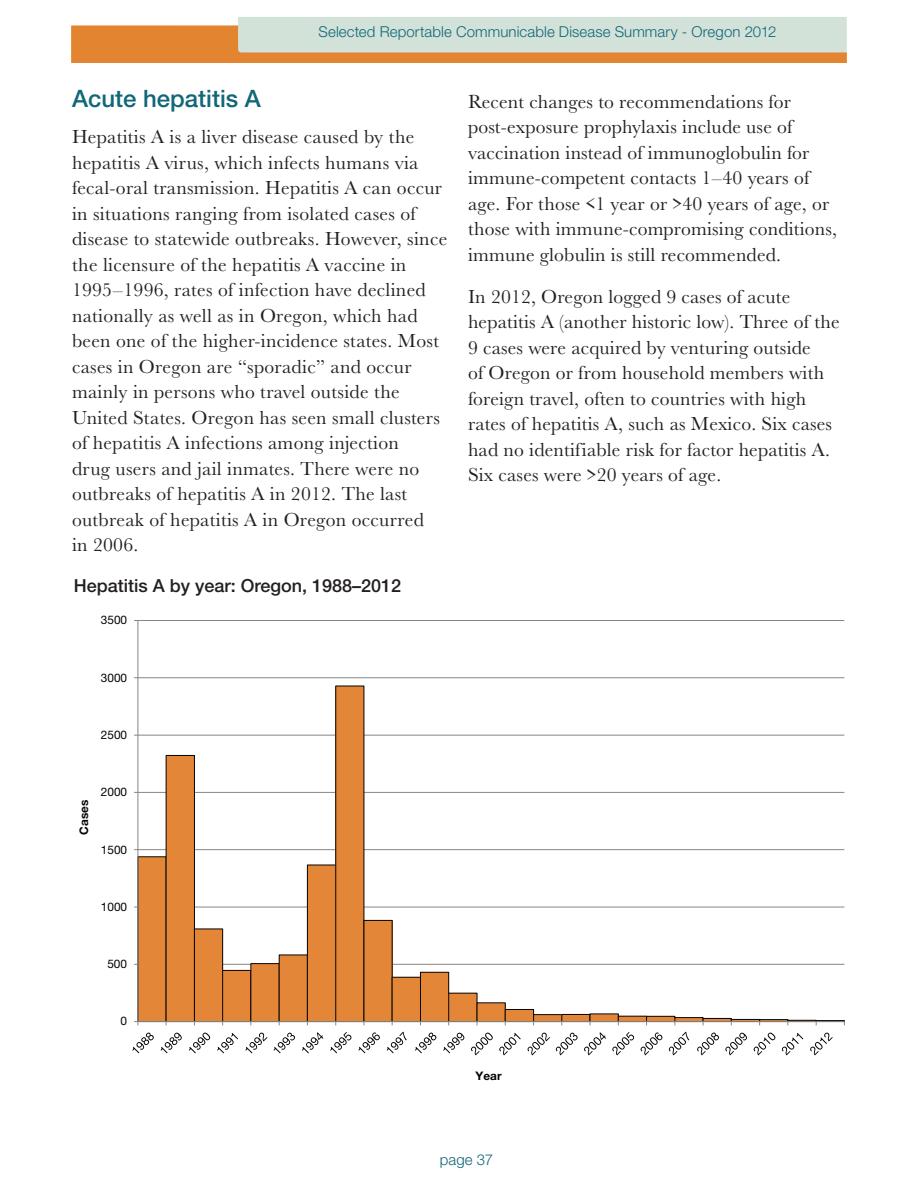
<style>
.page{position:relative;width:918px;height:1188px;background:#fff}
.page>*{position:absolute;margin:0;border:0;box-sizing:border-box;transform-origin:0 0}
.diseaseName{font:500 24px "Helvetica Neue LT Std";color:#106778}
.body{font:19.5px/25.5px "Baskerville URW";letter-spacing:.015em;color:#231f20}
.graphTitle{font:500 18px "Helvetica Neue LT Std";color:#231f20}
.t1{font:300 15px "Helvetica Neue LT Std";letter-spacing:.005em;color:#106778}
.t2{font:11.85px "Helvetica Neue LT Std";color:#050504}
.t3{font:700 11.85px "Helvetica Neue LT Std";letter-spacing:.005em;color:#050504}
</style>
<div class="page">
<div style="left:239px;top:18px;width:607px;height:37px;background:#d2e2d8"></div>
<div style="left:238px;top:17px;width:609px;height:39px;border:1px solid #d2e2d8"></div>
<svg style="left:71px;top:25px;width:776px;height:38px"></svg>
<hr style="left:138px;top:620px;width:706px;height:1px;background:#878686">
<hr style="left:138px;top:677px;width:706px;height:1px;background:#878686">
<hr style="left:138px;top:735px;width:706px;height:1px;background:#878686">
<hr style="left:138px;top:792px;width:706px;height:1px;background:#878686">
<hr style="left:138px;top:849px;width:706px;height:1px;background:#878686">
<hr style="left:138px;top:907px;width:706px;height:1px;background:#878686">
<hr style="left:138px;top:964px;width:706px;height:1px;background:#878686">
<div style="left:138px;top:857px;width:28px;height:165px;background:#e48637"></div>
<div style="left:166px;top:755px;width:28px;height:267px;background:#e48637"></div>
<div style="left:166px;top:755px;width:29px;height:267px;border:1px solid #050504"></div>
<div style="left:194px;top:929px;width:29px;height:93px;background:#e48637"></div>
<div style="left:194px;top:929px;width:29px;height:93px;border:1px solid #050504"></div>
<div style="left:223px;top:970px;width:28px;height:52px;background:#e48637"></div>
<div style="left:222px;top:970px;width:29px;height:52px;border:1px solid #050504"></div>
<div style="left:251px;top:964px;width:28px;height:58px;background:#e48637"></div>
<div style="left:250px;top:963px;width:30px;height:59px;border:1px solid #050504"></div>
<div style="left:279px;top:955px;width:28px;height:67px;background:#e48637"></div>
<div style="left:307px;top:865px;width:29px;height:157px;background:#e48637"></div>
<div style="left:307px;top:865px;width:29px;height:157px;border:1px solid #050504"></div>
<div style="left:336px;top:686px;width:28px;height:336px;background:#e48637"></div>
<div style="left:335px;top:686px;width:29px;height:336px;border:1px solid #050504"></div>
<div style="left:364px;top:920px;width:28px;height:102px;background:#e48637"></div>
<div style="left:392px;top:977px;width:28px;height:45px;background:#e48637"></div>
<div style="left:420px;top:972px;width:29px;height:50px;background:#e48637"></div>
<div style="left:420px;top:972px;width:29px;height:50px;border:1px solid #050504"></div>
<div style="left:449px;top:993px;width:28px;height:29px;background:#e48637"></div>
<div style="left:448px;top:993px;width:29px;height:29px;border:1px solid #050504"></div>
<div style="left:477px;top:1003px;width:28px;height:19px;background:#e48637"></div>
<div style="left:505px;top:1009px;width:29px;height:13px;background:#e48637"></div>
<div style="left:505px;top:1009px;width:29px;height:13px;border:1px solid #050504"></div>
<div style="left:534px;top:1015px;width:28px;height:7px;background:#e48637"></div>
<div style="left:533px;top:1014px;width:29px;height:8px;border:1px solid #050504"></div>
<div style="left:562px;top:1014px;width:28px;height:8px;background:#e48637"></div>
<div style="left:561px;top:1014px;width:29px;height:8px;border:1px solid #050504"></div>
<div style="left:590px;top:1014px;width:28px;height:8px;background:#e48637"></div>
<div style="left:618px;top:1016px;width:29px;height:6px;background:#e48637"></div>
<div style="left:647px;top:1016px;width:28px;height:6px;background:#e48637"></div>
<div style="left:646px;top:1016px;width:29px;height:6px;border:1px solid #050504"></div>
<hr style="left:675px;top:1018px;width:28px;height:4px;background:#e48637">
<div style="left:674px;top:1017px;width:30px;height:5px;border:1px solid #050504"></div>
<div style="left:703px;top:1018px;width:29px;height:4px;border:1px solid #050504"></div>
<div style="left:731px;top:1019px;width:29px;height:3px;border:1px solid #050504"></div>
<div style="left:759px;top:1019px;width:29px;height:3px;border:1px solid #050504"></div>
<div style="left:787px;top:1020px;width:30px;height:2px;border:1px solid #050504"></div>
<div style="left:816px;top:1020px;width:29px;height:2px;border:1px solid #050504"></div>
<hr style="left:137px;top:620px;width:1px;height:402px;background:#878686">
<hr style="left:138px;top:1021px;width:706px;height:1px;background:#878686">
<svg style="left:816px;top:1021px;width:29px;height:4px"></svg>
<svg style="left:132px;top:1033px;width:22px;height:20px"></svg>
<svg style="left:161px;top:1033px;width:21px;height:20px"></svg>
<svg style="left:189px;top:1033px;width:21px;height:20px"></svg>
<svg style="left:217px;top:1033px;width:21px;height:20px"></svg>
<svg style="left:245px;top:1033px;width:23px;height:20px"></svg>
<svg style="left:274px;top:1033px;width:21px;height:20px"></svg>
<svg style="left:302px;top:1032px;width:21px;height:21px"></svg>
<svg style="left:330px;top:1032px;width:21px;height:21px"></svg>
<svg style="left:358px;top:1032px;width:22px;height:21px"></svg>
<svg style="left:387px;top:1032px;width:20px;height:21px"></svg>
<svg style="left:415px;top:1033px;width:21px;height:20px"></svg>
<svg style="left:443px;top:1033px;width:22px;height:20px"></svg>
<svg style="left:471px;top:1033px;width:22px;height:22px"></svg>
<svg style="left:499px;top:1033px;width:22px;height:22px"></svg>
<svg style="left:527px;top:1033px;width:23px;height:22px"></svg>
<svg style="left:556px;top:1033px;width:22px;height:22px"></svg>
<svg style="left:584px;top:1032px;width:22px;height:23px"></svg>
<svg style="left:612px;top:1032px;width:22px;height:23px"></svg>
<svg style="left:641px;top:1032px;width:21px;height:23px"></svg>
<svg style="left:669px;top:1032px;width:20px;height:23px"></svg>
<svg style="left:697px;top:1033px;width:22px;height:22px"></svg>
<svg style="left:725px;top:1033px;width:22px;height:22px"></svg>
<svg style="left:754px;top:1033px;width:21px;height:22px"></svg>
<svg style="left:782px;top:1033px;width:21px;height:22px"></svg>
<svg style="left:810px;top:1033px;width:23px;height:22px"></svg>
<p class="t1" style="left:319px;top:23px;width:459px">Selected Reportable Communicable Disease Summary - Oregon 2012</p>
<p class="diseaseName" style="left:72px;top:84px;width:190px">Acute hepatitis A</p>
<p class="body" style="left:72px;top:124px;width:377px">Hepatitis A is a liver disease caused by the hepatitis A virus, which infects humans via fecal-oral transmission. Hepatitis A can occur in situations ranging from isolated cases of disease to statewide outbreaks. However, since the licensure of the hepatitis A vaccine in 1995–1996, rates of infection have declined nationally as well as in Oregon, which had been one of the higher-incidence states. Most cases in Oregon are “sporadic” and occur mainly in persons who travel outside the United States. Oregon has seen small clusters of hepatitis A infections among injection<br>drug users and jail inmates. There were no outbreaks of hepatitis A in 2012. The last outbreak of hepatitis A in Oregon occurred<br>in 2006.</p>
<p class="graphTitle" style="left:74px;top:575px;width:329px">Hepatitis A by year: Oregon, 1988–2012</p>
<p class="t2" style="left:101px;top:613px;width:28px">3500</p>
<p class="t2" style="left:101px;top:670px;width:28px">3000</p>
<p class="t2" style="left:101px;top:728px;width:28px">2500</p>
<p class="t3" style="left:76px;top:835px;width:37px;rotate:-90deg">Cases</p>
<p class="t2" style="left:101px;top:785px;width:28px">2000</p>
<p class="t2" style="left:101px;top:842px;width:28px">1500</p>
<p class="t2" style="left:101px;top:900px;width:28px">1000</p>
<p class="t2" style="left:107px;top:957px;width:21px">500</p>
<p class="t2" style="left:121px;top:1014px;width:8px">0</p>
<p class="body" style="left:468px;top:89px;width:371px">Recent changes to recommendations for post-exposure prophylaxis include use of vaccination instead of immunoglobulin for immune-competent contacts 1–40 years of age. For those &lt;1 year or &gt;40 years of age, or those with immune-compromising conditions, immune globulin is still recommended.</p>
<p class="body" style="left:468px;top:284px;width:373px">In 2012, Oregon logged 9 cases of acute hepatitis A (another historic low). Three of the 9 cases were acquired by venturing outside<br>of Oregon or from household members with foreign travel, often to countries with high rates of hepatitis A, such as Mexico. Six cases had no identifiable risk for factor hepatitis A.<br>Six cases were &gt;20 years of age.</p>
<p class="t3" style="left:476px;top:1068px;width:28px">Year</p>
<p class="t1" style="left:440px;top:1151px;width:55px">page 37</p>
</div>
